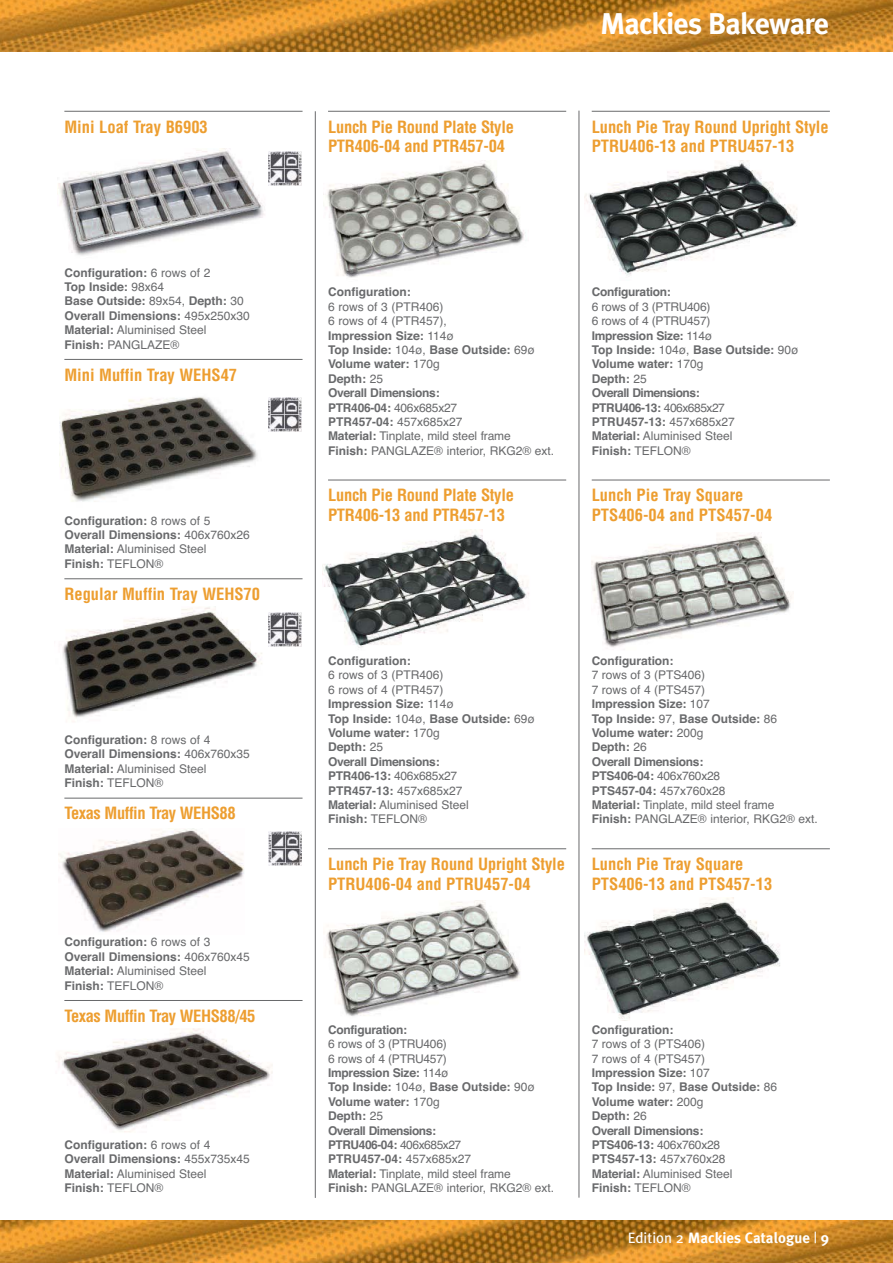
<style>
.page{position:relative;width:893px;height:1263px;background:#fff}
.page>*{position:absolute;margin:0;border:0;box-sizing:border-box;transform-origin:0 0}
.t1{font:700 30px "Meta Plus";letter-spacing:-.03em;color:#fff}
.t2{font:700 condensed 16.5px/19.8px "Helvetica";letter-spacing:-.005em;color:#ed9e30}
.t3{font:700 condensed 16.5px "Helvetica";letter-spacing:-.025em;color:#ed9e30}
.t4{font:700 15px "Meta Plus";color:#fff}
.t5{font:700 12px/14.4px "Helvetica";color:#696a6c}
.t6{font:12px/14.4px "Helvetica";letter-spacing:-.005em;color:#696a6c}
.t7{font:700 12px "Helvetica";letter-spacing:-.02em;color:#696a6c}
.s1{font-weight:400}
.s2{font-weight:700}
</style>
<div class="page">
<img style="left:0;top:0;width:893px;height:51px">
<hr style="left:64px;top:111px;width:238px;height:1px;background:#696a6c">
<hr style="left:64px;top:359px;width:238px;height:1px;background:#696a6c">
<hr style="left:64px;top:579px;width:238px;height:1px;background:#696a6c">
<hr style="left:64px;top:798px;width:238px;height:1px;background:#696a6c">
<hr style="left:64px;top:1000px;width:238px;height:1px;background:#696a6c">
<hr style="left:328px;top:111px;width:238px;height:1px;background:#696a6c">
<hr style="left:328px;top:480px;width:238px;height:1px;background:#696a6c">
<hr style="left:328px;top:849px;width:238px;height:1px;background:#696a6c">
<hr style="left:592px;top:111px;width:238px;height:1px;background:#696a6c">
<hr style="left:592px;top:480px;width:238px;height:1px;background:#696a6c">
<hr style="left:592px;top:849px;width:238px;height:1px;background:#696a6c">
<img style="left:326px;top:900px;width:194px;height:117px">
<img style="left:591px;top:533px;width:201px;height:115px">
<hr style="left:579px;top:111px;width:1px;height:1087px;background:#696a6c">
<hr style="left:315px;top:111px;width:1px;height:1087px;background:#696a6c">
<img style="left:59px;top:397px;width:199px;height:105px">
<img style="left:59px;top:829px;width:185px;height:103px">
<img style="left:57px;top:149px;width:208px;height:107px">
<img style="left:62px;top:607px;width:200px;height:115px">
<img style="left:0;top:1220px;width:893px;height:43px">
<img style="left:326px;top:162px;width:200px;height:116px">
<img style="left:56px;top:1028px;width:217px;height:104px">
<img style="left:322px;top:530px;width:207px;height:118px">
<img style="left:584px;top:160px;width:213px;height:115px">
<img style="left:584px;top:898px;width:196px;height:123px">
<svg style="left:268px;top:185px;width:34px;height:1px"></svg>
<img style="left:268px;top:151px;width:34px;height:34px">
<svg style="left:268px;top:397px;width:34px;height:35px"></svg>
<img style="left:268px;top:398px;width:34px;height:33px">
<svg style="left:269px;top:612px;width:33px;height:1px"></svg>
<img style="left:268px;top:613px;width:34px;height:34px">
<svg style="left:268px;top:865px;width:34px;height:1px"></svg>
<img style="left:268px;top:831px;width:34px;height:34px">
<h2 class="t2" style="left:64px;top:118px;width:145px">Mini Loaf Tray B6903</h2>
<p class="t5" style="left:64px;top:266px;width:187px">Configuration: <span class="s1">6 rows of 2<br></span>Top Inside: <span class="s1">98x64<br></span>Base Outside: <span class="s1">89x54,</span> Depth: <span class="s1">30<br></span>Overall Dimensions: <span class="s1">495x250x30<br></span>Material: <span class="s1">Aluminised Steel<br></span>Finish: <span class="s1">PANGLAZE®</span></p>
<h2 class="t2" style="left:64px;top:366px;width:174px">Mini Muffin Tray WEHS47</h2>
<p class="t5" style="left:64px;top:514px;width:187px">Configuration: <span class="s1">8 rows of 5<br></span>Overall Dimensions: <span class="s1">406x760x26<br></span>Material: <span class="s1">Aluminised Steel<br></span>Finish: <span class="s1">TEFLON®</span></p>
<h2 class="t2" style="left:64px;top:586px;width:197px">Regular Muffin Tray WEHS70</h2>
<p class="t5" style="left:64px;top:734px;width:187px">Configuration: <span class="s1">8 rows of 4<br></span>Overall Dimensions: <span class="s1">406x760x35<br></span>Material: <span class="s1">Aluminised Steel<br></span>Finish: <span class="s1">TEFLON®</span></p>
<h2 class="t3" style="left:64px;top:807px;width:173px">Texas Muffin Tray WEHS88</h2>
<p class="t5" style="left:64px;top:936px;width:187px">Configuration: <span class="s1">6 rows of 3<br></span>Overall Dimensions: <span class="s1">406x760x45<br></span>Material: <span class="s1">Aluminised Steel<br></span>Finish: <span class="s1">TEFLON®</span></p>
<h2 class="t3" style="left:64px;top:1009px;width:193px">Texas Muffin Tray WEHS88/45</h2>
<p class="t5" style="left:64px;top:1138px;width:187px">Configuration: <span class="s1">6 rows of 4<br></span>Overall Dimensions: <span class="s1">455x735x45<br></span>Material: <span class="s1">Aluminised Steel<br></span>Finish: <span class="s1">TEFLON®</span></p>
<h2 class="t2" style="left:328px;top:118px;width:187px">Lunch Pie Round Plate Style<br>PTR406-04 and PTR457-04</h2>
<h1 class="t1" style="left:600px;top:12px;width:231px">Mackies Bakeware</h1>
<h2 class="t2" style="left:592px;top:118px;width:238px">Lunch Pie Tray Round Upright Style<br>PTRU406-13 and PTRU457-13</h2>
<p class="t5" style="left:328px;top:286px;width:84px">Configuration:</p>
<p class="t6" style="left:328px;top:300px;width:228px">6 rows of 3 (PTR406)<br>6 rows of 4 (PTR457),<br><span class="s2">Impression Size:</span> 114ø<br><span class="s2">Top Inside:</span> 104ø, <span class="s2">Base Outside:</span> 69ø<br><span class="s2">Volume water:</span> 170g<br><span class="s2">Depth:</span> 25<br><span class="s2">Overall Dimensions:<br>PTR406-04:</span> 406x685x27<br><span class="s2">PTR457-04:</span> 457x685x27<br><span class="s2">Material:</span> Tinplate, mild steel frame<br><span class="s2">Finish:</span> PANGLAZE® interior, RKG2® ext.</p>
<h2 class="t2" style="left:328px;top:487px;width:187px">Lunch Pie Round Plate Style<br>PTR406-13 and PTR457-13</h2>
<p class="t7" style="left:592px;top:288px;width:81px">Configuration:</p>
<p class="t5" style="left:592px;top:300px;width:208px"><span class="s1">6 rows of 3 (PTRU406)<br>6 rows of 4 (PTRU457)<br></span>Impression Size: <span class="s1">114ø<br></span>Top Inside: <span class="s1">104ø,</span> Base Outside: <span class="s1">90ø<br></span>Volume water: <span class="s1">170g<br></span>Depth: <span class="s1">25<br></span>Overall Dimensions:<br>PTRU406-13: <span class="s1">406x685x27<br></span>PTRU457-13: <span class="s1">457x685x27<br></span>Material: <span class="s1">Aluminised Steel<br></span>Finish: <span class="s1">TEFLON®</span></p>
<h2 class="t2" style="left:592px;top:487px;width:182px">Lunch Pie Tray Square<br>PTS406-04 and PTS457-04</h2>
<p class="t5" style="left:328px;top:655px;width:84px">Configuration:</p>
<p class="t5" style="left:328px;top:669px;width:208px"><span class="s1">6 rows of 3 (PTR406)<br>6 rows of 4 (PTR457)<br></span>Impression Size: <span class="s1">114ø<br></span>Top Inside: <span class="s1">104ø,</span> Base Outside: <span class="s1">69ø<br></span>Volume water: <span class="s1">170g<br></span>Depth: <span class="s1">25<br></span>Overall Dimensions:<br>PTR406-13: <span class="s1">406x685x27<br></span>PTR457-13: <span class="s1">457x685x27<br></span>Material: <span class="s1">Aluminised Steel<br></span>Finish: <span class="s1">TEFLON®</span></p>
<h2 class="t2" style="left:328px;top:856px;width:238px">Lunch Pie Tray Round Upright Style<br>PTRU406-04 and PTRU457-04</h2>
<p class="t5" style="left:592px;top:655px;width:83px">Configuration:</p>
<p class="t6" style="left:592px;top:669px;width:228px">7 rows of 3 (PTS406)<br>7 rows of 4 (PTS457)<br><span class="s2">Impression Size:</span> 107<br><span class="s2">Top Inside:</span> 97, <span class="s2">Base Outside:</span> 86<br><span class="s2">Volume water:</span> 200g<br><span class="s2">Depth:</span> 26<br><span class="s2">Overall Dimensions:<br>PTS406-04:</span> 406x760x28<br><span class="s2">PTS457-04:</span> 457x760x28<br><span class="s2">Material:</span> Tinplate, mild steel frame<br><span class="s2">Finish:</span> PANGLAZE® interior, RKG2® ext.</p>
<h2 class="t2" style="left:592px;top:856px;width:182px">Lunch Pie Tray Square<br>PTS406-13 and PTS457-13</h2>
<p class="t7" style="left:328px;top:1025px;width:81px">Configuration:</p>
<p class="t6" style="left:328px;top:1038px;width:228px">6 rows of 3 (PTRU406)<br>6 rows of 4 (PTRU457)<br><span class="s2">Impression Size:</span> 114ø<br><span class="s2">Top Inside:</span> 104ø, <span class="s2">Base Outside:</span> 90ø<br><span class="s2">Volume water:</span> 170g<br><span class="s2">Depth:</span> 25<br><span class="s2">Overall Dimensions:<br>PTRU406-04:</span> 406x685x27<br><span class="s2">PTRU457-04:</span> 457x685x27<br><span class="s2">Material:</span> Tinplate, mild steel frame<br><span class="s2">Finish:</span> PANGLAZE® interior, RKG2® ext.</p>
<p class="t5" style="left:592px;top:1024px;width:83px">Configuration:</p>
<p class="t5" style="left:592px;top:1038px;width:187px"><span class="s1">7 rows of 3 (PTS406)<br>7 rows of 4 (PTS457)<br></span>Impression Size: <span class="s1">107<br></span>Top Inside: <span class="s1">97,</span> Base Outside: <span class="s1">86<br></span>Volume water: <span class="s1">200g<br></span>Depth: <span class="s1">26<br></span>Overall Dimensions:<br>PTS406-13: <span class="s1">406x760x28<br></span>PTS457-13: <span class="s1">457x760x28<br></span>Material: <span class="s1">Aluminised Steel<br></span>Finish: <span class="s1">TEFLON®</span></p>
<p class="t4" style="left:628px;top:1231px;width:203px"><span class="s1">Edition 2</span> Mackies Catalogue <span class="s1">|</span> 9</p>
</div>
